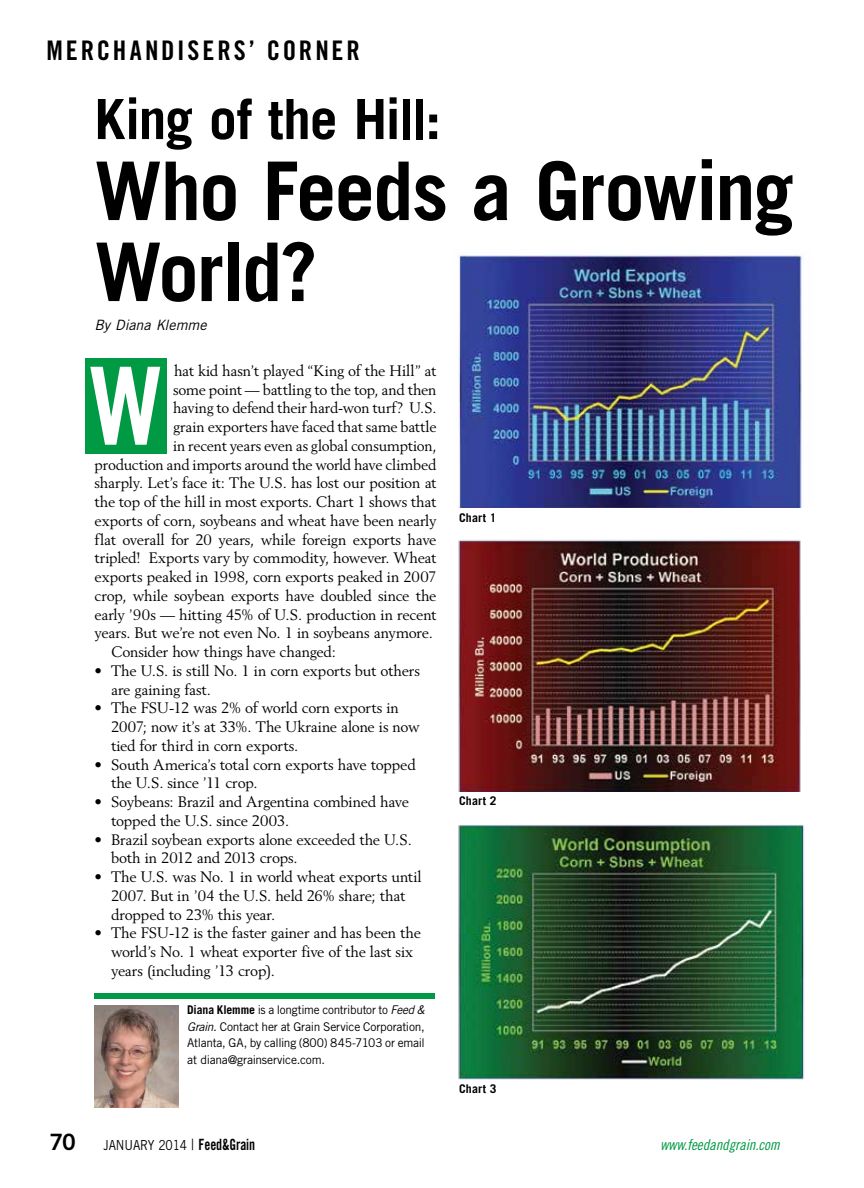
<style>
.page{position:relative;width:864px;height:1188px;background:#fff}
.page>*{position:absolute;margin:0;border:0;box-sizing:border-box;transform-origin:0 0}
.t1{font:108px "Trade Gothic LT Std Bd Cn 20";color:#fff}
.t2{font:700 81px/81px "Trade Gothic LT Std";letter-spacing:-.025em;color:#000}
.t3{font:700 55.5px "Trade Gothic LT Std";letter-spacing:-.02em;color:#000}
.t4{font:27px "Trade Gothic LT Std Bd Cn 20";letter-spacing:.105em;color:#000}
.t5{font:15px/18.8px "Berling LT Std";letter-spacing:-.015em;color:#000}
.t6{font:15px "Trade Gothic LT Std Cn 18 Obl";letter-spacing:-.01em;color:#094}
.t7{font:italic 14.25px "Trade Gothic LT Std";color:#000}
.t8{font:13.8px "Trade Gothic LT Std";letter-spacing:-.01em;color:#000;scale:.87 1}
.t9{font:12px/16.5px "Trade Gothic LT Std";letter-spacing:-.02em;color:#000;text-align:justify}
.t10{font:700 12px "Trade Gothic LT Std";letter-spacing:.02em;color:#000}
.s1{font-weight:700}
.s2{font-style:italic}
.s3{font-family:"Trade Gothic LT Std Bd 2";font-size:22.5px}
.s4{font-size:15.6px}
.s5{font-family:"Trade Gothic LT Std Bd Cn 20";font-size:15.6px}
</style>
<div class="page">
<div style="left:86px;top:358px;width:81px;height:96px;background:#094"></div>
<img style="left:94px;top:1006px;width:84px;height:102px">
<div style="left:94px;top:993px;width:341px;height:6px;background:#094"></div>
<img style="left:458px;top:254px;width:346px;height:254px">
<img style="left:458px;top:825px;width:347px;height:255px">
<img style="left:458px;top:540px;width:343px;height:252px">
<h3 class="t4" style="left:46px;top:34px;width:315px">MERCHANDISERS’ CORNER</h3>
<h3 class="t3" style="left:94px;top:85px;width:348px">King of the Hill:</h3>
<h2 class="t2" style="left:94px;top:149px;width:701px">Who Feeds a Growing<br>World?</h2>
<p class="t7" style="left:94px;top:316px;width:114px">By Diana Klemme</p>
<p class="t5" style="left:174px;top:361px;width:264px">hat kid hasn’t played “King of the Hill” at</p>
<p class="t5" style="left:173px;top:380px;width:265px">some point — battling to the top, and then</p>
<p class="t5" style="left:173px;top:398px;width:265px">having to defend their hard-won turf? U.S.</p>
<p class="t5" style="left:173px;top:417px;width:265px">grain exporters have faced that same battle</p>
<p class="t5" style="left:173px;top:436px;width:265px">in recent years even as global consumption,</p>
<p class="t5" style="left:94px;top:455px;width:343px">production and imports around the world have climbed</p>
<p class="t5" style="left:94px;top:473px;width:344px">sharply. Let’s face it: The U.S. has lost our position at</p>
<p class="t5" style="left:94px;top:492px;width:343px">the top of the hill in most exports. Chart 1 shows that</p>
<p class="t5" style="left:94px;top:511px;width:344px">exports of corn, soybeans and wheat have been nearly</p>
<p class="t5" style="left:94px;top:530px;width:344px">flat overall for 20 years, while foreign exports have</p>
<p class="t5" style="left:94px;top:548px;width:344px">tripled! Exports vary by commodity, however. Wheat</p>
<p class="t5" style="left:94px;top:567px;width:343px">exports peaked in 1998, corn exports peaked in 2007</p>
<p class="t5" style="left:94px;top:586px;width:344px">crop, while soybean exports have doubled since the</p>
<p class="t5" style="left:94px;top:605px;width:344px">early ’90s — hitting 45% of U.S. production in recent</p>
<p class="t5" style="left:94px;top:623px;width:340px">years. But we’re not even No. 1 in soybeans anymore.</p>
<p class="t5" style="left:111px;top:642px;width:226px">Consider how things have changed:</p>
<p class="t5" style="left:111px;top:661px;width:310px;text-indent:-16px">• The U.S. is still No. 1 in corn exports but others are gaining fast.</p>
<p class="t5" style="left:111px;top:698px;width:310px;text-indent:-16px">• The FSU-12 was 2% of world corn exports in<br>2007; now it’s at 33%. The Ukraine alone is now tied for third in corn exports.</p>
<p class="t5" style="left:111px;top:755px;width:306px;text-indent:-16px">• South America’s total corn exports have topped the U.S. since ’11 crop.</p>
<p class="t5" style="left:111px;top:792px;width:300px;text-indent:-16px">• Soybeans: Brazil and Argentina combined have topped the U.S. since 2003.</p>
<p class="t5" style="left:111px;top:830px;width:302px;text-indent:-16px">• Brazil soybean exports alone exceeded the U.S. both in 2012 and 2013 crops.</p>
<p class="t5" style="left:111px;top:867px;width:312px;text-indent:-16px">• The U.S. was No. 1 in world wheat exports until<br>2007. But in ’04 the U.S. held 26% share; that dropped to 23% this year.</p>
<p class="t5" style="left:111px;top:923px;width:312px;text-indent:-16px">• The FSU-12 is the faster gainer and has been the world’s No. 1 wheat exporter five of the last six years (including ’13 crop).</p>
<h1 class="t1" style="left:90px;top:341px;width:74px">W</h1>
<p class="t9" style="left:187px;top:1001px;width:239px"><span class="s1">Diana Klemme</span> is a longtime contributor to <span class="s2">Feed &amp; Grain.</span> Contact her at Grain Service Corporation, Atlanta, GA, by calling (800) 845-7103 or email at diana@grainservice.com.</p>
<p class="t10" style="left:459px;top:510px;width:39px">Chart 1</p>
<p class="t10" style="left:459px;top:793px;width:39px">Chart 2</p>
<p class="t10" style="left:459px;top:1081px;width:39px">Chart 3</p>
<p class="t8" style="left:50px;top:1137px;width:238px"><span class="s3">70</span> JANUARY 2014 <span class="s4">|</span> <span class="s5">Feed&amp;Grain</span></p>
<p class="t6" style="left:660px;top:1136px;width:121px">www.feedandgrain.com</p>
</div>
